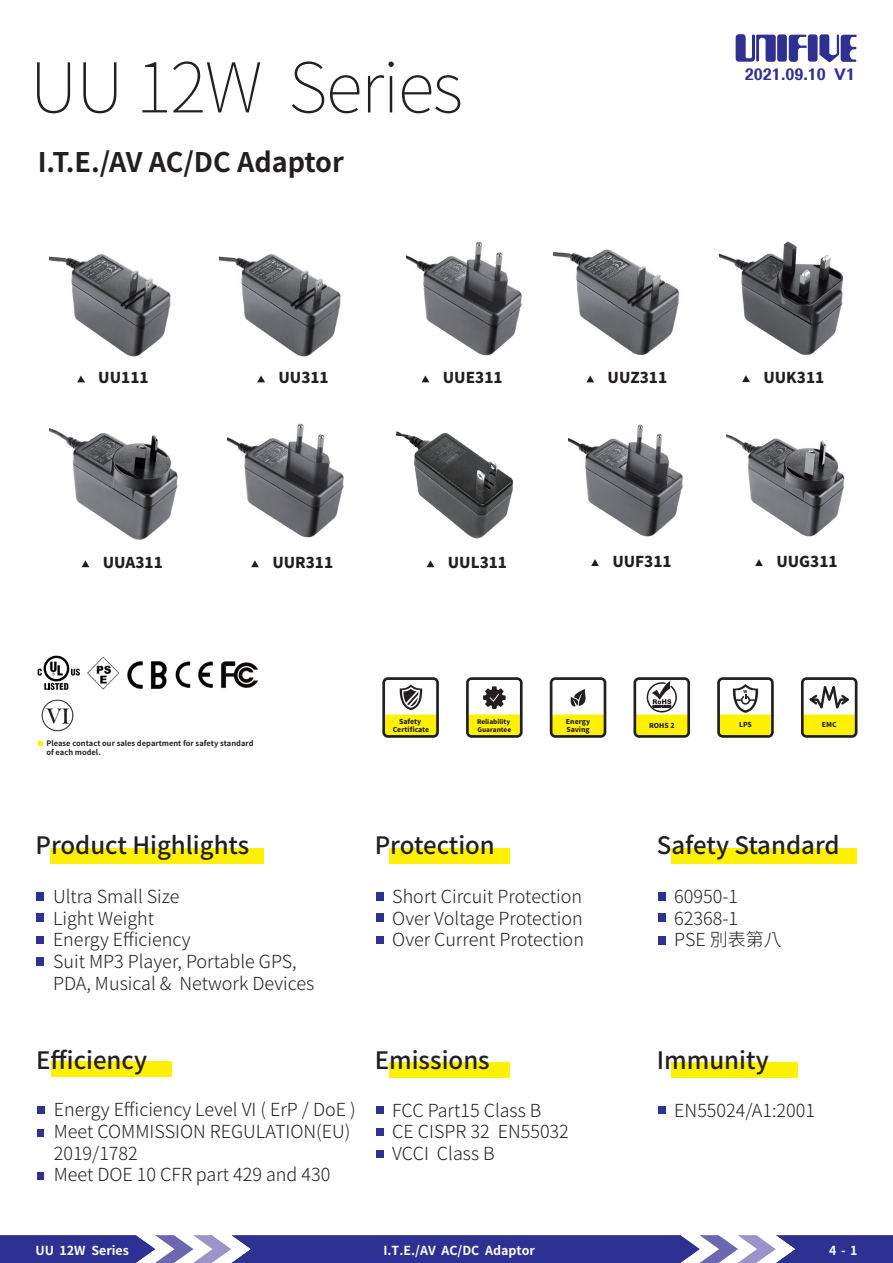
<style>
.page{position:relative;width:893px;height:1263px;background:#fff}
.page>*{position:absolute;margin:0;border:0;box-sizing:border-box;transform-origin:0 0}
.t1{font:100 69px "Noto Sans Hant";letter-spacing:-.025em;color:#231f20}
.t2{font:700 27px "Noto Sans Hant";color:#231f20}
.t3{font:500 24px "Noto Sans Hant";color:#231f20}
.t4{font:300 18px/21.6px "Noto Sans Hant";color:#231f20}
.t5{font:800 15.9px "M Elle HK";color:#2e3092}
.t6{font:900 15px "Noto Sans Hant";color:#231f20}
.t7{font:700 12.45px "Noto Sans Hant";color:#fff}
.t8{font:700 7.5px/9px "Noto Sans Hant";color:#231f20}
.t9{font:900 6.75px/8.1px "Noto Sans Hant";color:#231f20;text-align:center}
.t10{font:900 6.3px/7.6px "Noto Sans Hant";color:#231f20}
.t11{font:900 4.2px "Noto Sans Hant";color:#231f20}
</style>
<div class="page">
<svg style="left:819px;top:34px;width:38px;height:28px"></svg>
<div style="left:808px;top:34px;width:10px;height:28px;background:#2e3092;border-radius:3px"></div>
<svg style="left:789px;top:35px;width:18px;height:27px"></svg>
<div style="left:777px;top:34px;width:10px;height:28px;background:#2e3092;border-radius:3px"></div>
<svg style="left:736px;top:34px;width:40px;height:28px"></svg>
<div style="left:50px;top:849px;width:214px;height:15px;background:#fff101"></div>
<div style="left:389px;top:849px;width:121px;height:15px;background:#fff101"></div>
<div style="left:671px;top:849px;width:186px;height:15px;background:#fff101"></div>
<div style="left:36px;top:892px;width:7px;height:8px;background:#2e3092"></div>
<div style="left:36px;top:914px;width:7px;height:8px;background:#2e3092"></div>
<div style="left:36px;top:935px;width:7px;height:8px;background:#2e3092"></div>
<div style="left:36px;top:957px;width:7px;height:8px;background:#2e3092"></div>
<div style="left:377px;top:892px;width:7px;height:8px;background:#2e3092"></div>
<div style="left:377px;top:914px;width:7px;height:8px;background:#2e3092"></div>
<div style="left:658px;top:892px;width:7px;height:8px;background:#2e3092"></div>
<div style="left:658px;top:914px;width:7px;height:8px;background:#2e3092"></div>
<div style="left:377px;top:935px;width:7px;height:8px;background:#2e3092"></div>
<div style="left:389px;top:1062px;width:121px;height:15px;background:#fff101"></div>
<div style="left:377px;top:1106px;width:7px;height:8px;background:#2e3092"></div>
<div style="left:377px;top:1128px;width:7px;height:8px;background:#2e3092"></div>
<div style="left:377px;top:1150px;width:7px;height:8px;background:#2e3092"></div>
<div style="left:671px;top:1062px;width:127px;height:15px;background:#fff101"></div>
<div style="left:658px;top:1106px;width:7px;height:8px;background:#2e3092"></div>
<svg style="left:82px;top:560px;width:7px;height:7px"></svg>
<svg style="left:251px;top:560px;width:8px;height:7px"></svg>
<svg style="left:427px;top:560px;width:7px;height:7px"></svg>
<svg style="left:742px;top:375px;width:8px;height:7px"></svg>
<svg style="left:422px;top:376px;width:7px;height:6px"></svg>
<svg style="left:586px;top:376px;width:8px;height:6px"></svg>
<svg style="left:257px;top:376px;width:8px;height:6px"></svg>
<svg style="left:0;top:1235px;width:893px;height:28px;background:#5152a4"></svg>
<img style="left:50px;top:428px;width:128px;height:112px">
<img style="left:220px;top:254px;width:121px;height:103px">
<svg style="left:77px;top:376px;width:8px;height:6px"></svg>
<img style="left:50px;top:254px;width:121px;height:103px">
<img style="left:406px;top:241px;width:116px;height:115px">
<img style="left:228px;top:423px;width:116px;height:115px">
<img style="left:719px;top:241px;width:125px;height:114px">
<img style="left:554px;top:249px;width:126px;height:106px">
<img style="left:396px;top:431px;width:117px;height:108px">
<svg style="left:755px;top:559px;width:8px;height:7px"></svg>
<svg style="left:591px;top:559px;width:8px;height:7px"></svg>
<img style="left:569px;top:424px;width:114px;height:113px">
<img style="left:727px;top:434px;width:118px;height:103px">
<svg style="left:38px;top:656px;width:42px;height:34px"></svg>
<svg style="left:38px;top:741px;width:5px;height:4px"></svg>
<img style="left:87px;top:657px;width:33px;height:32px">
<img style="left:127px;top:661px;width:40px;height:28px">
<img style="left:175px;top:661px;width:38px;height:27px">
<img style="left:221px;top:661px;width:37px;height:28px">
<img style="left:41px;top:699px;width:32px;height:32px">
<svg style="left:382px;top:677px;width:57px;height:61px"></svg>
<svg style="left:466px;top:677px;width:57px;height:61px"></svg>
<svg style="left:550px;top:677px;width:56px;height:61px"></svg>
<svg style="left:801px;top:677px;width:56px;height:61px"></svg>
<svg style="left:717px;top:677px;width:57px;height:61px"></svg>
<svg style="left:633px;top:677px;width:57px;height:61px"></svg>
<div style="left:658px;top:936px;width:7px;height:8px;background:#2e3092"></div>
<div style="left:51px;top:1062px;width:120px;height:15px;background:#fff101"></div>
<div style="left:37px;top:1106px;width:7px;height:8px;background:#2e3092"></div>
<div style="left:37px;top:1129px;width:7px;height:7px;background:#2e3092"></div>
<div style="left:37px;top:1172px;width:7px;height:8px;background:#2e3092"></div>
<h1 class="t1" style="left:30px;top:48px;width:435px">UU 12W Series</h1>
<h2 class="t2" style="left:38px;top:147px;width:308px">I.T.E./AV AC/DC Adaptor</h2>
<p class="t5" style="left:745px;top:63px;width:112px">2021.09.10 V1</p>
<p class="t6" style="left:98px;top:369px;width:52px">UU111</p>
<p class="t6" style="left:278px;top:369px;width:52px">UU311</p>
<p class="t6" style="left:443px;top:369px;width:61px">UUE311</p>
<p class="t6" style="left:608px;top:369px;width:61px">UUZ311</p>
<p class="t6" style="left:763px;top:369px;width:62px">UUK311</p>
<p class="t6" style="left:103px;top:554px;width:61px">UUA311</p>
<p class="t6" style="left:272px;top:554px;width:62px">UUR311</p>
<p class="t6" style="left:448px;top:554px;width:61px">UUL311</p>
<p class="t6" style="left:612px;top:553px;width:61px">UUF311</p>
<p class="t6" style="left:776px;top:553px;width:63px">UUG311</p>
<p class="t11" style="left:744px;top:689px;width:5px">W</p>
<p class="t8" style="left:46px;top:739px;width:209px">Please contact our sales department for safety standard of each model.</p>
<p class="t9" style="left:393px;top:718px;width:38px">Safety<br>Certificate</p>
<p class="t10" style="left:477px;top:718px;width:36px">Reliability<br>Guarantee</p>
<p class="t9" style="left:566px;top:718px;width:26px;text-align:left">Energy<br>Saving</p>
<p class="t9" style="left:739px;top:721px;width:14px">LPS</p>
<p class="t9" style="left:822px;top:721px;width:16px">EMC</p>
<p class="t9" style="left:649px;top:721px;width:27px">ROHS 2</p>
<h3 class="t3" style="left:35px;top:831px;width:215px">Product Highlights</h3>
<p class="t4" style="left:53px;top:886px;width:263px">Ultra Small Size<br>Light Weight<br>Energy Efficiency<br>Suit MP3 Player, Portable GPS,<br>PDA, Musical &amp; Network Devices</p>
<h3 class="t3" style="left:36px;top:1046px;width:112px">Efficiency</h3>
<p class="t4" style="left:54px;top:1099px;width:304px">Energy Efficiency Level VI ( ErP / DoE )<br>Meet COMMISSION REGULATION(EU)<br>2019/1782<br>Meet DOE 10 CFR part 429 and 430</p>
<h3 class="t3" style="left:375px;top:831px;width:122px">Protection</h3>
<p class="t4" style="left:392px;top:886px;width:193px;text-align:justify">Short Circuit Protection Over Voltage Protection Over Current Protection</p>
<h3 class="t3" style="left:375px;top:1047px;width:117px">Emissions</h3>
<p class="t4" style="left:392px;top:1100px;width:178px">FCC Part15 Class B<br>CE CISPR 32 EN55032<br>VCCI Class B</p>
<h3 class="t3" style="left:657px;top:831px;width:184px">Safety Standard</h3>
<p class="t4" style="left:674px;top:886px;width:109px">60950-1<br>62368-1<br>PSE 別表第八</p>
<h3 class="t3" style="left:657px;top:1047px;width:113px">Immunity</h3>
<p class="t4" style="left:674px;top:1100px;width:142px">EN55024/A1:2001</p>
<p class="t7" style="left:35px;top:1243px;width:95px">UU 12W Series</p>
<p class="t7" style="left:383px;top:1243px;width:153px">I.T.E./AV AC/DC Adaptor</p>
<p class="t7" style="left:829px;top:1243px;width:30px">4-1</p>
</div>
